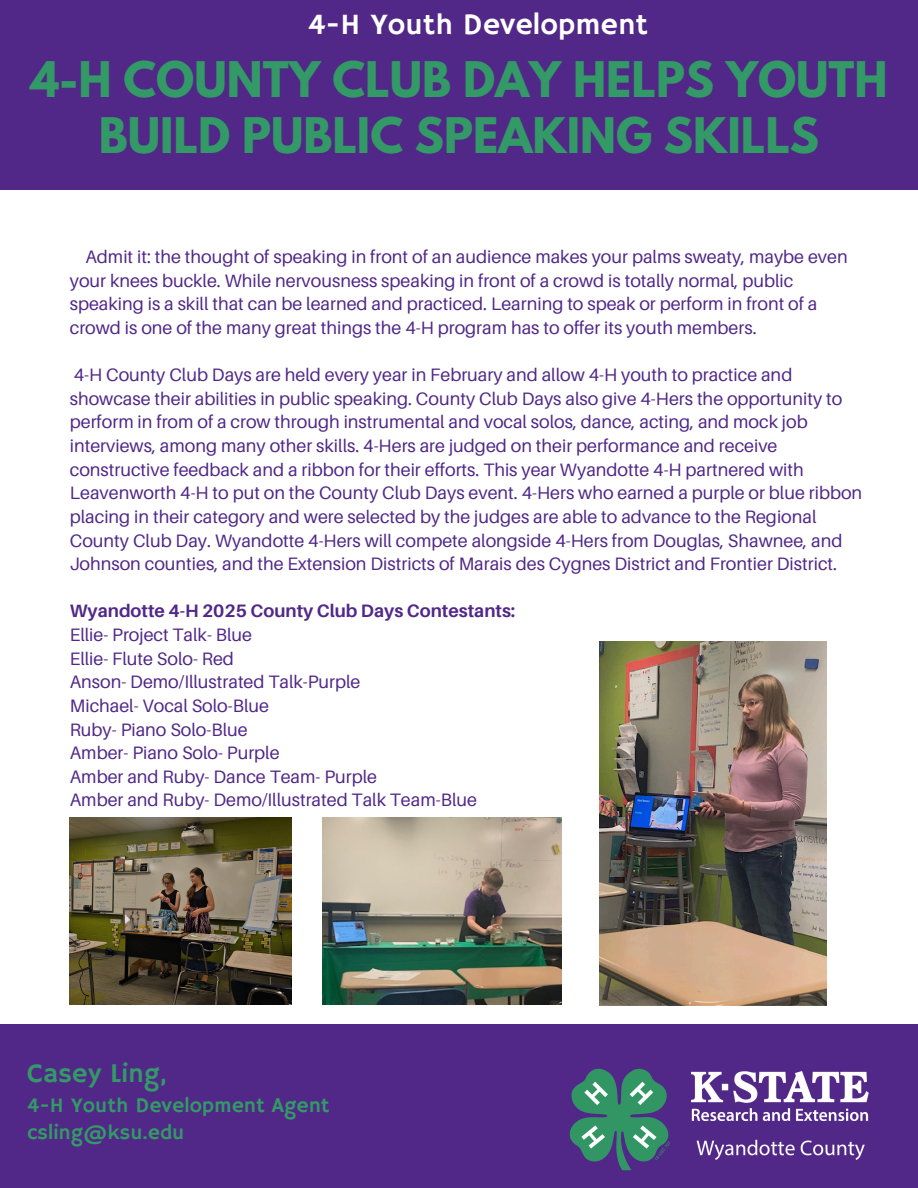
<style>
.page{position:relative;width:918px;height:1188px;background:#fff}
.page>*{position:absolute;margin:0;border:0;box-sizing:border-box;transform-origin:0 0}
.t1{font:700 43.5px/56.2px "League Spartan";color:#396;text-align:center}
.t2{font:30px "Hammersmith One";color:#fff}
.t3{font:27px "Hammersmith One";color:#396}
.t4{font:21px/27px "Hammersmith One";color:#396}
.t5{font:18px/23.7px "Aileron";color:#512888}
.t6{font:700 18px "Aileron";color:#512888}
</style>
<div class="page">
<div style="left:0;top:1025px;width:918px;height:163px;background:#512888"></div>
<img style="left:569px;top:1068px;width:102px;height:103px">
<img style="left:692px;top:1072px;width:177px;height:48px">
<img style="left:696px;top:1139px;width:169px;height:21px">
<div style="left:0;top:0;width:918px;height:189px;background:#512888"></div>
<img style="left:323px;top:818px;width:238px;height:187px">
<img style="left:70px;top:818px;width:221px;height:187px">
<img style="left:599px;top:642px;width:228px;height:363px">
<p class="t2" style="left:308px;top:7px;width:341px">4-H Youth Development</p>
<p class="t1" style="left:30px;top:57px;width:859px">4-H COUNTY CLUB DAY HELPS YOUTH<br>BUILD PUBLIC SPEAKING SKILLS</p>
<p class="t5" style="left:70px;top:245px;width:779px;text-indent:16px">Admit it: the thought of speaking in front of an audience makes your palms sweaty, maybe even your knees buckle. While nervousness speaking in front of a crowd is totally normal, public speaking is a skill that can be learned and practiced. Learning to speak or perform in front of a crowd is one of the many great things the 4-H program has to offer its youth members.</p>
<h1 class="t5" style="left:70px;top:363px;width:794px">4-H County Club Days are held every year in February and allow 4-H youth to practice and showcase their abilities in public speaking. County Club Days also give 4-Hers the opportunity to perform in from of a crow through instrumental and vocal solos, dance, acting, and mock job interviews, among many other skills. 4-Hers are judged on their performance and receive constructive feedback and a ribbon for their efforts. This year Wyandotte 4-H partnered with Leavenworth 4-H to put on the County Club Days event. 4-Hers who earned a purple or blue ribbon placing in their category and were selected by the judges are able to advance to the Regional County Club Day. Wyandotte 4-Hers will compete alongside 4-Hers from Douglas, Shawnee, and Johnson counties, and the Extension Districts of Marais des Cygnes District and Frontier District.</h1>
<p class="t6" style="left:70px;top:600px;width:447px">Wyandotte 4-H 2025 County Club Days Contestants:</p>
<p class="t5" style="left:70px;top:623px;width:184px">Ellie- Project Talk- Blue</p>
<p class="t5" style="left:70px;top:646px;width:166px">Ellie- Flute Solo- Red</p>
<p class="t5" style="left:70px;top:670px;width:292px">Anson- Demo/Illustrated Talk-Purple</p>
<p class="t5" style="left:70px;top:693px;width:201px">Michael- Vocal Solo-Blue</p>
<p class="t5" style="left:70px;top:717px;width:179px">Ruby- Piano Solo-Blue</p>
<p class="t5" style="left:70px;top:741px;width:211px">Amber- Piano Solo- Purple</p>
<p class="t5" style="left:70px;top:764px;width:309px">Amber and Ruby- Dance Team- Purple</p>
<p class="t5" style="left:70px;top:788px;width:409px">Amber and Ruby- Demo/Illustrated Talk Team-Blue</p>
<p class="t3" style="left:27px;top:1058px;width:141px">Casey Ling,</p>
<p class="t4" style="left:27px;top:1093px;width:304px">4-H Youth Development Agent csling@ksu.edu</p>
</div>
